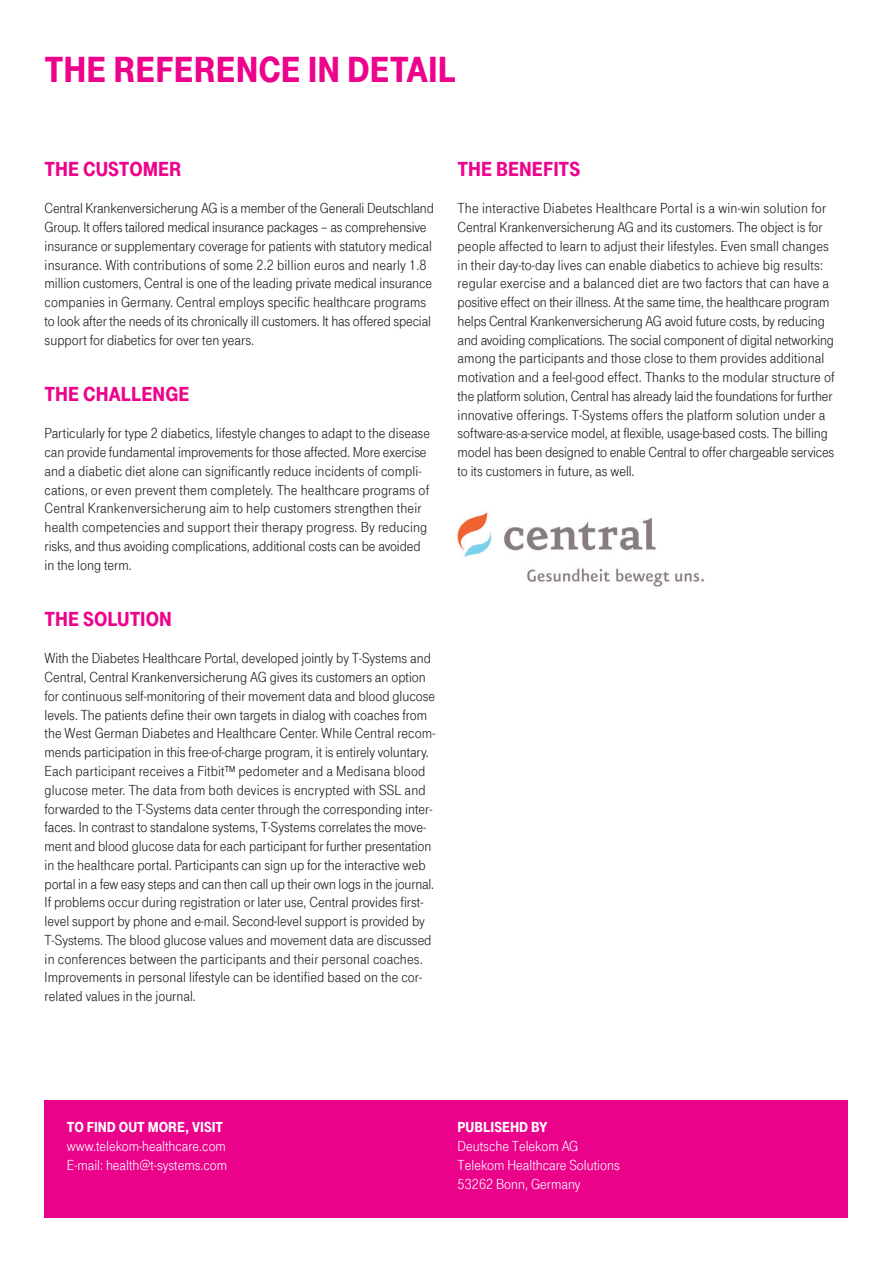
<style>
.page{position:relative;width:893px;height:1263px;background:#fff}
.page>*{position:absolute;margin:0;border:0;box-sizing:border-box;transform-origin:0 0}
.Headline_25_Ult_Mage{font:900 37.5px "Tele Grotesk Headline";color:#ed028c}
.Zwischenheadline_14{font:900 21px "Tele Grotesk Headline";color:#ed028c}
.Text_10_Nor_Schwarz{font:15px/18.8px "Tele Grotesk Norm";color:#231f20}
.Text_10_weiss{font:15px "Tele Grotesk Norm";color:#fff}
.Zwischenheadline_10{font:900 15px "Tele Grotesk Headline";color:#fff}
</style>
<div class="page">
<img style="left:457px;top:512px;width:247px;height:75px">
<div style="left:45px;top:1100px;width:803px;height:118px;background:#eb028b"></div>
<p class="Headline_25_Ult_Mage" style="left:45px;top:49px;width:413px">THE REFERENCE IN DETAIL</p>
<p class="Zwischenheadline_14" style="left:45px;top:157px;width:139px">THE CUSTOMER</p>
<p class="Text_10_Nor_Schwarz" style="left:45px;top:199px;width:391px">Central Krankenversicherung AG is a member of the Generali Deutschland Group. It offers tailored medical insurance packages – as comprehensive insurance or supplementary coverage for patients with statutory medical insurance. With contributions of some 2.2 billion euros and nearly 1.8 million customers, Central is one of the leading private medical insurance companies in Germany. Central employs specific healthcare programs to look after the needs of its chronically ill customers. It has offered special support for diabetics for over ten years.</p>
<p class="Zwischenheadline_14" style="left:45px;top:382px;width:146px">THE CHALLENGE</p>
<p class="Text_10_Nor_Schwarz" style="left:45px;top:424px;width:387px">Particularly for type 2 diabetics, lifestyle changes to adapt to the disease can provide fundamental improvements for those affected. More exercise and a diabetic diet alone can significantly reduce incidents of compli&shy;cations, or even prevent them completely. The healthcare programs of Central Krankenversicherung aim to help customers strengthen their health competencies and support their therapy progress. By reducing risks, and thus avoiding complications, additional costs can be avoided in the long term.</p>
<p class="Zwischenheadline_14" style="left:45px;top:607px;width:129px">TH E SOLUTION</p>
<p class="Text_10_Nor_Schwarz" style="left:45px;top:649px;width:392px">With the Diabetes Healthcare Portal, developed jointly by T-Systems and Central, Central Krankenversicherung AG gives its customers an option for continuous self-monitoring of their movement data and blood glucose levels. The patients define their own targets in dialog with coaches from the West German Diabetes and Healthcare Center. While Central recom&shy;mends participation in this free-of-charge program, it is entirely voluntary.<br>Each participant receives a Fitbit™ pedometer and a Medisana blood glucose meter. The data from both devices is encrypted with SSL and forwarded to the T-Systems data center through the corresponding inter&shy;faces. In contrast to standalone systems, T-Systems correlates the move&shy;ment and blood glucose data for each participant for further presentation in the healthcare portal. Participants can sign up for the interactive web portal in a few easy steps and can then call up their own logs in the journal.<br>If problems occur during registration or later use, Central provides first&shy;level support by phone and e-mail. Second-level support is provided by T-Systems. The blood glucose values and movement data are discussed in conferences between the participants and their personal coaches.<br>Improvements in personal lifestyle can be identified based on the cor&shy;related values in the journal.</p>
<p class="Zwischenheadline_14" style="left:458px;top:157px;width:124px">THE BENEFITS</p>
<p class="Text_10_Nor_Schwarz" style="left:458px;top:199px;width:379px">The interactive Diabetes Healthcare Portal is a win-win solution for Central Krankenversicherung AG and its customers. The object is for people affected to learn to adjust their lifestyles. Even small changes in their day-to-day lives can enable diabetics to achieve big results: regular exercise and a balanced diet are two factors that can have a positive effect on their illness. At the same time, the healthcare program helps Central Krankenversicherung AG avoid future costs, by reducing and avoiding complications. The social component of digital networking among the participants and those close to them provides additional motivation and a feel-good effect. Thanks to the modular structure of the platform solution, Central has already laid the foundations for further innovative offerings. T-Systems offers the platform solution under a software-as-a-service model, at flexible, usage-based costs. The billing model has been designed to enable Central to offer chargeable services to its customers in future, as well.</p>
<p class="Zwischenheadline_10" style="left:67px;top:1119px;width:158px">TO FIND OUT MORE, VISIT</p>
<p class="Text_10_weiss" style="left:67px;top:1138px;width:161px">www.telekom-healthcare.com</p>
<p class="Text_10_weiss" style="left:67px;top:1156px;width:162px">E-mail: health@t-systems.com</p>
<p class="Zwischenheadline_10" style="left:458px;top:1119px;width:91px">PUBLISEHD BY</p>
<p class="Text_10_weiss" style="left:458px;top:1138px;width:122px">Deutsche Telekom AG</p>
<p class="Text_10_weiss" style="left:458px;top:1156px;width:164px">Telekom Healthcare Solutions</p>
<p class="Text_10_weiss" style="left:458px;top:1175px;width:124px">53262 Bonn, Germany</p>
</div>
